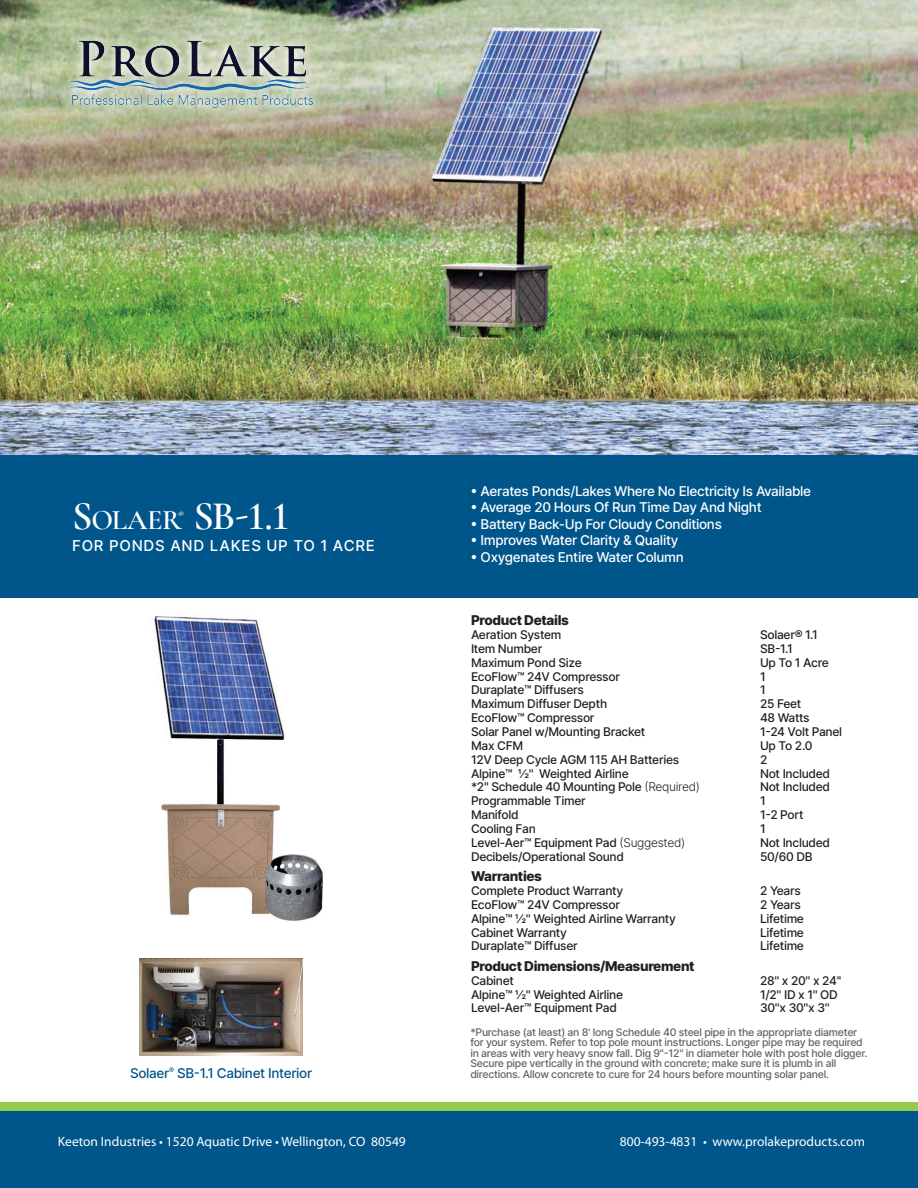
<style>
.page{position:relative;width:918px;height:1188px;background:#fff}
.page>*{position:absolute;margin:0;border:0;box-sizing:border-box;transform-origin:0 0}
.t1{font:600 40.5px "Cormorant Garamond";color:#fff}
.t2{font:600 28.35px "Cormorant Garamond";letter-spacing:-.015em;color:#fff}
.t3{font:500 15px "Inter";letter-spacing:.05em;color:#fff}
.t4{font:500 13.5px/16.5px "Inter";letter-spacing:-.025em;color:#fff}
.t5{font:13.5px "Myriad Pro";color:#fff}
.t6{font:800 13.5px "Inter";letter-spacing:-.025em;color:#231f20}
.t7{font:500 13.5px "Inter";letter-spacing:-.025em;color:#00568a}
.t8{font:500 12px "Inter";letter-spacing:-.025em;color:#231f20}
.t9{font:500 10.5px/10.5px "Inter";letter-spacing:-.025em;color:#636366}
.t10{font:600 7.8px "Cormorant Garamond";color:#fff}
.s1{font-size:40.5px}
.s2{font-weight:300}
</style>
<div class="page">
<div style="left:0;top:1107px;width:918px;height:81px;background:#00568a"></div>
<div style="left:0;top:1102px;width:918px;height:9px;background:#94ca4e"></div>
<img style="left:154px;top:616px;width:169px;height:305px">
<img style="left:0;top:0;width:918px;height:455px">
<img style="left:57px;top:28px;width:268px;height:92px">
<img style="left:60px;top:31px;width:259px;height:80px">
<div style="left:0;top:455px;width:918px;height:143px;background:#00568a"></div>
<img style="left:140px;top:958px;width:163px;height:97px">
<p class="t10" style="left:178px;top:509px;width:7px">®</p>
<h1 class="t1" style="left:193px;top:491px;width:97px">SB-1.1</h1>
<h2 class="t2" style="left:72px;top:502px;width:111px"><span class="s1">S</span>OLAER</h2>
<p class="t3" style="left:72px;top:534px;width:304px">FOR PONDS AND LAKES UP TO 1 ACRE</p>
<p class="t7" style="left:130px;top:1063px;width:184px">Solaer<sup>®</sup> SB-1.1 Cabinet Interior</p>
<p class="t4" style="left:481px;top:482px;width:332px">Aerates Ponds/Lakes Where No Electricity Is Available Average 20 Hours Of Run Time Day And Night<br>Battery Back-Up For Cloudy Conditions<br>Improves Water Clarity &amp; Quality<br>Oxygenates Entire Water Column</p>
<p class="t6" style="left:471px;top:610px;width:99px">Product Details</p>
<p class="t8" style="left:471px;top:626px;width:92px">Aeration System</p>
<p class="t8" style="left:760px;top:626px;width:59px">Solaer® 1.1</p>
<p class="t8" style="left:471px;top:640px;width:73px">Item Number</p>
<p class="t8" style="left:760px;top:640px;width:34px">SB-1.1</p>
<p class="t8" style="left:471px;top:654px;width:112px">Maximum Pond Size</p>
<p class="t8" style="left:760px;top:654px;width:70px">Up To 1 Acre</p>
<p class="t8" style="left:471px;top:667px;width:150px">EcoFlow™ 24V Compressor</p>
<p class="t8" style="left:760px;top:667px;width:7px">1</p>
<p class="t8" style="left:471px;top:681px;width:114px">Duraplate™ Diffusers</p>
<p class="t8" style="left:760px;top:681px;width:7px">1</p>
<p class="t8" style="left:471px;top:695px;width:138px">Maximum Diffuser Depth</p>
<p class="t8" style="left:760px;top:695px;width:43px">25 Feet</p>
<p class="t8" style="left:471px;top:709px;width:125px">EcoFlow™ Compressor</p>
<p class="t8" style="left:760px;top:709px;width:51px">48 Watts</p>
<p class="t8" style="left:471px;top:723px;width:176px">Solar Panel w/Mounting Bracket</p>
<p class="t8" style="left:760px;top:723px;width:84px">1-24 Volt Panel</p>
<p class="t8" style="left:471px;top:737px;width:54px">Max CFM</p>
<p class="t8" style="left:760px;top:737px;width:54px">Up To 2.0</p>
<p class="t8" style="left:471px;top:751px;width:210px">12V Deep Cycle AGM 115 AH Batteries</p>
<p class="t8" style="left:760px;top:751px;width:9px">2</p>
<p class="t8" style="left:471px;top:765px;width:159px">Alpine™ ½'' Weighted Airline</p>
<p class="t8" style="left:760px;top:765px;width:71px">Not Included</p>
<p class="t8" style="left:471px;top:778px;width:230px">*2" Schedule 40 Mounting Pole <span class="s2">(Required)</span></p>
<p class="t8" style="left:760px;top:778px;width:71px">Not Included</p>
<p class="t8" style="left:471px;top:792px;width:116px">Programmable Timer</p>
<p class="t8" style="left:760px;top:792px;width:7px">1</p>
<p class="t8" style="left:471px;top:806px;width:49px">Manifold</p>
<p class="t8" style="left:760px;top:806px;width:45px">1-2 Port</p>
<p class="t8" style="left:471px;top:820px;width:66px">Cooling Fan</p>
<p class="t8" style="left:760px;top:820px;width:7px">1</p>
<p class="t8" style="left:471px;top:834px;width:216px">Level-Aer™ Equipment Pad <span class="s2">(Suggested)</span></p>
<p class="t8" style="left:760px;top:834px;width:71px">Not Included</p>
<p class="t8" style="left:471px;top:848px;width:155px">Decibels/Operational Sound</p>
<p class="t8" style="left:760px;top:848px;width:54px">50/60 DB</p>
<p class="t6" style="left:471px;top:866px;width:73px">Warranties</p>
<p class="t8" style="left:471px;top:882px;width:154px">Complete Product Warranty</p>
<p class="t8" style="left:760px;top:882px;width:42px">2 Years</p>
<p class="t8" style="left:471px;top:896px;width:150px">EcoFlow™ 24V Compressor</p>
<p class="t8" style="left:760px;top:896px;width:42px">2 Years</p>
<p class="t8" style="left:471px;top:910px;width:206px">Alpine™ ½'' Weighted Airline Warranty</p>
<p class="t8" style="left:760px;top:910px;width:45px">Lifetime</p>
<p class="t8" style="left:471px;top:924px;width:97px">Cabinet Warranty</p>
<p class="t8" style="left:760px;top:924px;width:45px">Lifetime</p>
<p class="t8" style="left:471px;top:937px;width:108px">Duraplate™ Diffuser</p>
<p class="t8" style="left:760px;top:937px;width:45px">Lifetime</p>
<p class="t6" style="left:471px;top:956px;width:225px">Product Dimensions/Measurement</p>
<p class="t8" style="left:471px;top:972px;width:45px">Cabinet</p>
<p class="t8" style="left:760px;top:972px;width:83px">28'' x 20'' x 24''</p>
<p class="t8" style="left:471px;top:985px;width:154px">Alpine™ ½'' Weighted Airline</p>
<p class="t8" style="left:760px;top:985px;width:79px">1/2'' ID x 1'' OD</p>
<p class="t8" style="left:471px;top:999px;width:148px">Level-Aer™ Equipment Pad</p>
<p class="t8" style="left:760px;top:999px;width:71px">30''x 30''x 3''</p>
<p class="t9" style="left:470px;top:1027px;width:399px">*Purchase (at least) an 8' long Schedule 40 steel pipe in the appropriate diameter for your system. Refer to top pole mount instructions. Longer pipe may be required in areas with very heavy snow fall. Dig 9"-12" in diameter hole with post hole digger.<br>Secure pipe vertically in the ground with concrete; make sure it is plumb in all directions. Allow concrete to cure for 24 hours before mounting solar panel.</p>
<p class="t5" style="left:58px;top:1133px;width:349px">Keeton Industries • 1520 Aquatic Drive • Wellington, CO 80549</p>
<p class="t5" style="left:620px;top:1133px;width:247px">800-493-4831 • www.prolakeproducts.com</p>
</div>
